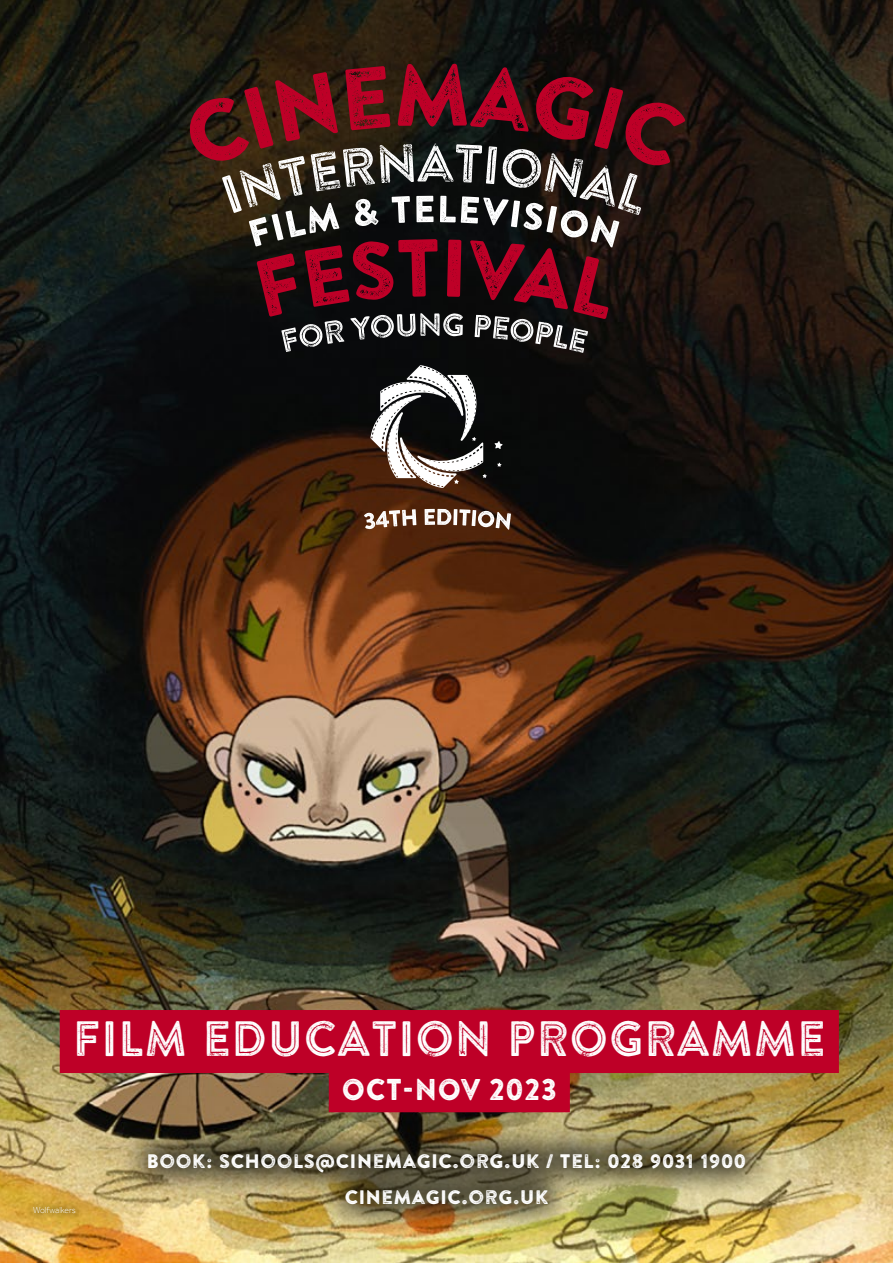
<style>
.page{position:relative;width:893px;height:1263px;background:#fff}
.page>*{position:absolute;margin:0;border:0;box-sizing:border-box;transform-origin:0 0}
.t1{font:49.5px "Brandon Printed Inline";color:#fff;scale:.95 1}
.t2{font:30px "Brandon Printed Two";color:#fff;scale:.95 1}
.t3{font:19.5px "Brandon Printed Two";color:#fff}
.t4{font:300 9px "Effra";color:#fff;scale:.95 1}
</style>
<div class="page">
<img style="left:0;top:0;width:893px;height:1263px">
<svg style="left:497px;top:463px;width:5px;height:4px"></svg>
<svg style="left:494px;top:441px;width:9px;height:8px"></svg>
<svg style="left:370px;top:365px;width:117px;height:123px"></svg>
<svg style="left:222px;top:166px;width:419px;height:187px;background:#482f32"></svg>
<svg style="left:186px;top:64px;width:499px;height:102px;background:#541a1f"></svg>
<svg style="left:364px;top:509px;width:147px;height:21px"></svg>
<img style="left:116px;top:1121px;width:660px;height:114px">
<div style="left:60px;top:1010px;width:779px;height:63px;background:#be0027"></div>
<div style="left:329px;top:1064px;width:241px;height:48px;background:#be0027"></div>
<div style="left:25px;top:1198px;width:58px;height:23px;background:#000;opacity:.26"></div>
<p class="t1" style="left:73px;top:1007px;width:795px">FILM EDUCATION PROGRAMME</p>
<p class="t2" style="left:342px;top:1070px;width:228px">OCT-NOV 2023</p>
<p class="t4" style="left:33px;top:1204px;width:46px">Wolfwalkers</p>
<p class="t3" style="left:146px;top:1148px;width:601px">BOOK: SCHOOLS@CINEMAGIC.ORG.UK / TEL: 028 9031 1900</p>
<p class="t3" style="left:344px;top:1184px;width:205px">CINEMAGIC.ORG.UK</p>
</div>
